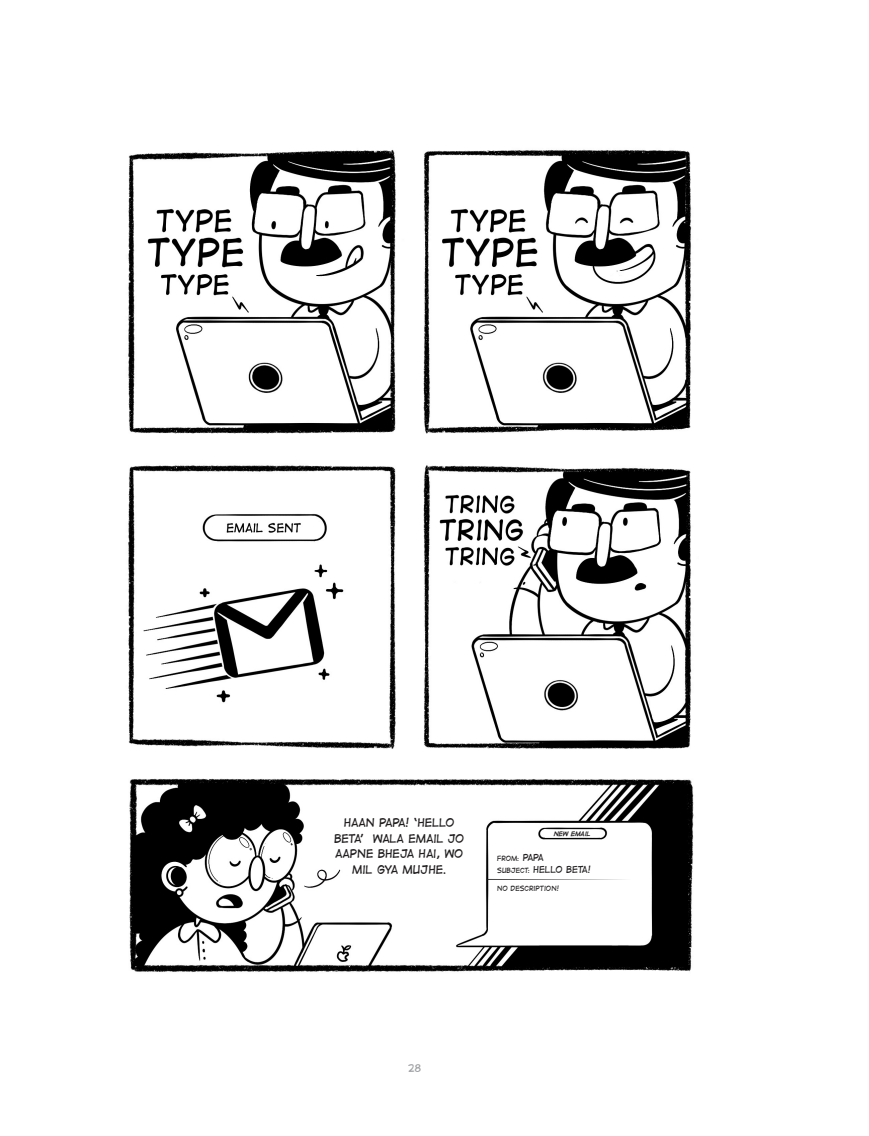
<style>
.page{position:relative;width:869px;height:1136px;background:#fff}
.page>*{position:absolute;margin:0;border:0;box-sizing:border-box;transform-origin:0 0}
.t1{font:14px/15.8px "Digital Strip BB";color:#211e1e;text-align:center}
.t2{font:12.25px "Digital Strip BB";color:#939598}
.t3{font:11.2px "Digital Strip BB";color:#211e1e}
.t4{font:8.4px "Digital Strip BB";color:#211e1e}
.t5{font:italic 700 6.83px "Digital Strip BB";color:#211e1e}
.s1{font-size:11.2px}
.s2{font-size:8.4px}
</style>
<div class="page">
<img style="left:128px;top:149px;width:566px;height:823px">
<hr style="left:487px;top:879px;width:144px;height:1px;background:#211e1e">
<p class="t1" style="left:334px;top:814px;width:131px">HAAN PAPA! ‘HELLO<br>BETA’ WALA EMAIL JO<br>AAPNE BHEJA HAI, WO<br>MIL GYA MUJHE.</p>
<p class="t5" style="left:553px;top:829px;width:38px">NEW EMAIL</p>
<p class="t4" style="left:497px;top:853px;width:48px">FROM: <span class="s1">PAPA</span></p>
<p class="t3" style="left:497px;top:863px;width:95px"><span class="s2">SUBJECT:</span> HELLO BETA!</p>
<p class="t4" style="left:497px;top:884px;width:63px">NO DESCRIPTION!</p>
<p class="t2" style="left:408px;top:1061px;width:14px">28</p>
</div>
